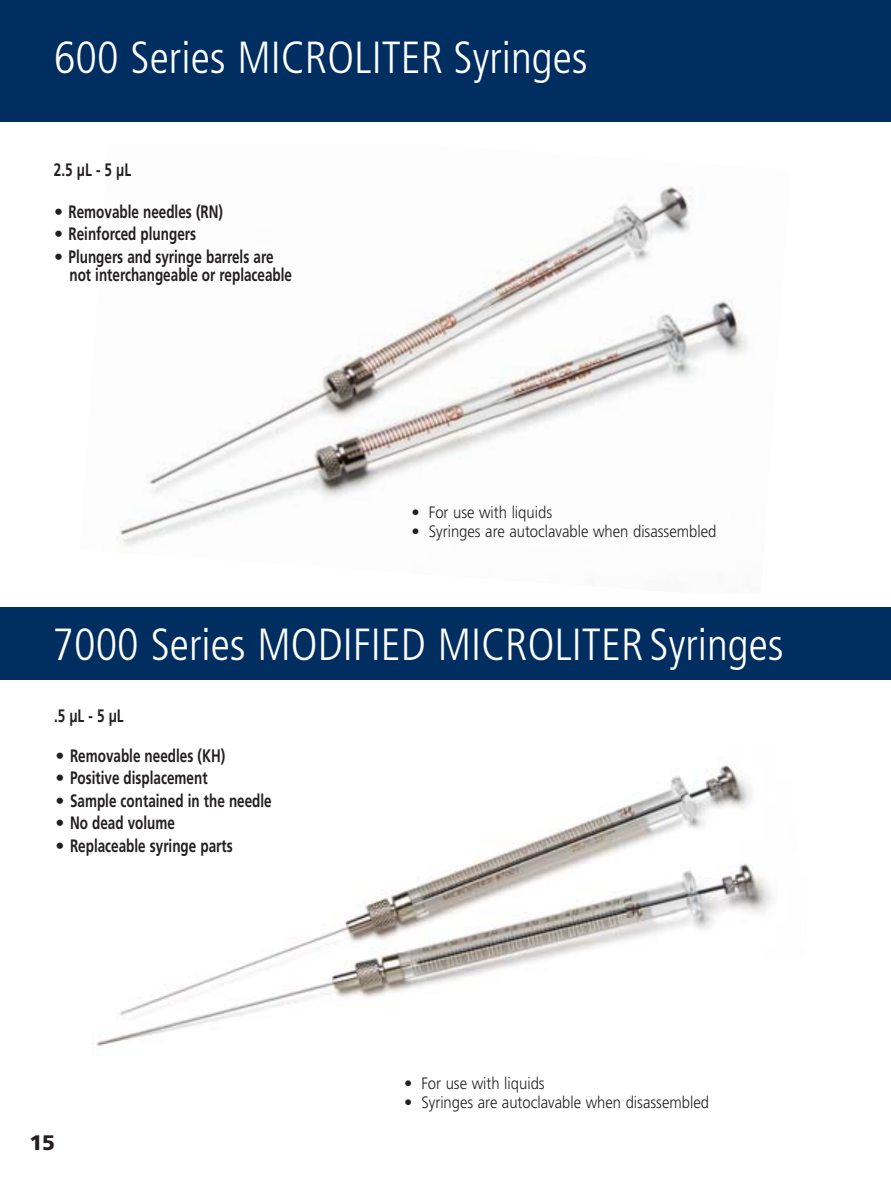
<style>
.page{position:relative;width:891px;height:1188px;background:#fff}
.page>*{position:absolute;margin:0;border:0;box-sizing:border-box;transform-origin:0 0}
.t1{font:300 condensed 45px "Frutiger";color:#fff}
.t2{font:900 21px "Frutiger";color:#231f20}
.t3{font:700 18px/18px "Frutiger";color:#231f20}
.t4{font:700 18px "Frutiger";color:#231f20;scale:.75 1}
.t5{font:300 16.5px "Frutiger";color:#231f20}
</style>
<div class="page">
<img style="left:96px;top:765px;width:676px;height:282px">
<img style="left:120px;top:186px;width:627px;height:361px">
<div style="left:0;top:608px;width:891px;height:72px;background:#002e61"></div>
<div style="left:0;top:0;width:891px;height:122px;background:#002e61"></div>
<h1 class="t1" style="left:54px;top:39px;width:535px">600 Series MICROLITER Syringes</h1>
<p class="t4" style="left:54px;top:162px;width:104px">2.5 µL - 5 µL</p>
<p class="t3" style="left:54px;top:204px;width:171px">• Removable needles (RN)</p>
<p class="t3" style="left:54px;top:226px;width:144px">• Reinforced plungers</p>
<p class="t3" style="left:69px;top:249px;width:224px;text-indent:-15px">• Plungers and syringe barrels are not interchangeable or replaceable</p>
<p class="t5" style="left:411px;top:506px;width:142px">• For use with liquids</p>
<p class="t5" style="left:411px;top:525px;width:306px">• Syringes are autoclavable when disassembled</p>
<h1 class="t1" style="left:52px;top:626px;width:733px">7000 Series MODIFIED MICROLITER Syringes</h1>
<p class="t4" style="left:54px;top:709px;width:94px">.5 µL - 5 µL</p>
<p class="t3" style="left:56px;top:748px;width:171px">• Removable needles (KH)</p>
<p class="t3" style="left:56px;top:771px;width:154px">• Positive displacement</p>
<p class="t3" style="left:56px;top:793px;width:218px">• Sample contained in the needle</p>
<p class="t3" style="left:56px;top:816px;width:121px">• No dead volume</p>
<p class="t3" style="left:56px;top:838px;width:179px">• Replaceable syringe parts</p>
<p class="t2" style="left:29px;top:1134px;width:27px">15</p>
<p class="t5" style="left:404px;top:1076px;width:142px">• For use with liquids</p>
<p class="t5" style="left:404px;top:1096px;width:306px">• Syringes are autoclavable when disassembled</p>
</div>
